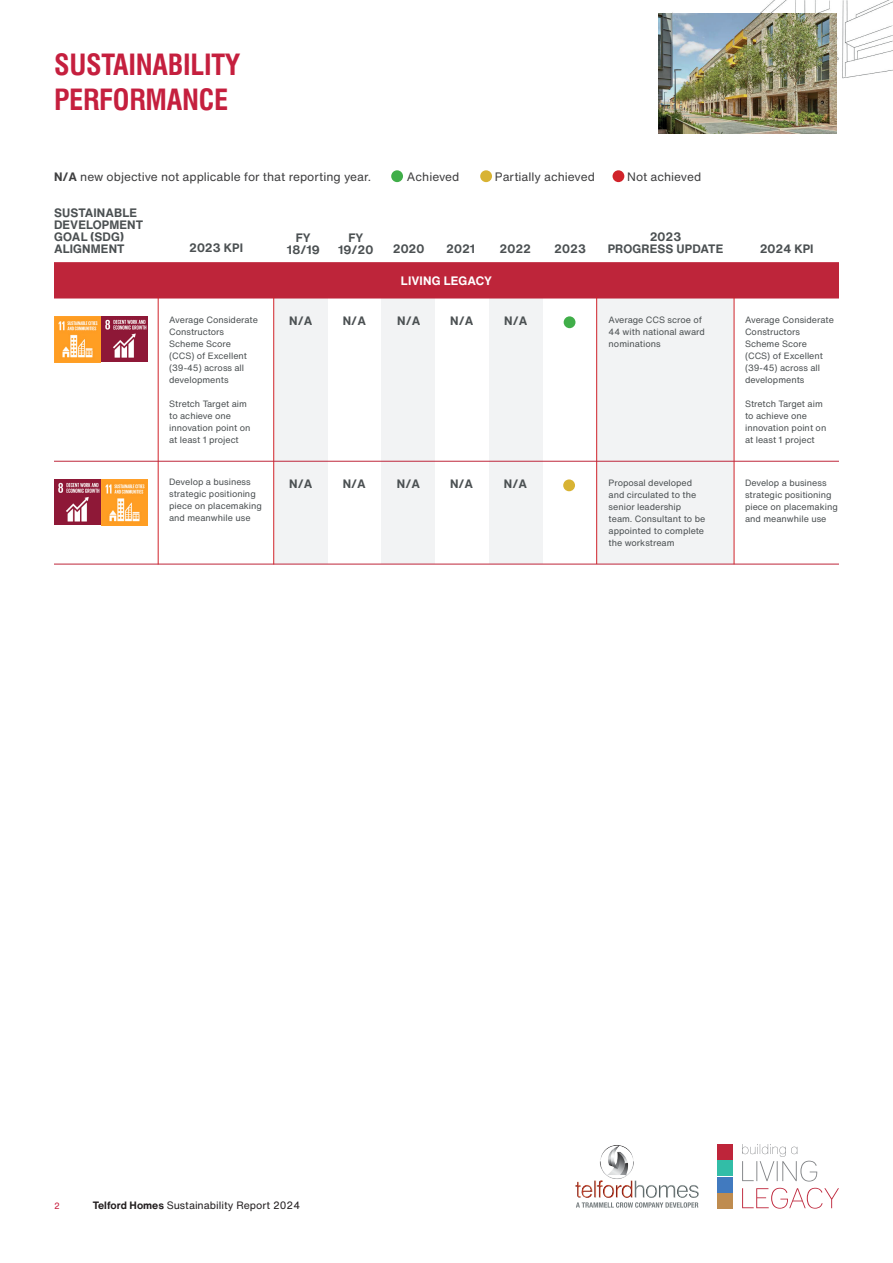
<style>
.page{position:relative;width:893px;height:1263px;background:#fff}
.page>*{position:absolute;margin:0;border:0;box-sizing:border-box;transform-origin:0 0}
.t1{font:700 condensed 28.5px "Swiss 721 BT";letter-spacing:-.01em;color:#c51f3e}
.t2{font:700 12px/12px "Helvetica Now Text";letter-spacing:.01em;color:#4b5052;text-align:center}
.t3{font:12px "Helvetica Now Text";color:#3e3e3f}
.t4{font:700 12px "Helvetica Now Text";letter-spacing:.01em;color:#fff}
.t5{font:10.5px "Helvetica Now Text";color:#231f20}
.t6{font:9px/12px "Helvetica Now Text";color:#4b5052}
.t7{font:9px "Helvetica Now Text";color:#c71e3e}
.s1{font-weight:700}
</style>
<div class="page">
<svg style="left:576px;top:1202px;width:122px;height:6px"></svg>
<img style="left:575px;top:1180px;width:124px;height:18px">
<img style="left:599px;top:1145px;width:35px;height:34px">
<div style="left:717px;top:1144px;width:15px;height:16px;background:#be253a"></div>
<div style="left:717px;top:1177px;width:15px;height:15px;background:#417abf"></div>
<div style="left:717px;top:1160px;width:15px;height:16px;background:#32bda7"></div>
<div style="left:717px;top:1193px;width:15px;height:16px;background:#bf8c4f"></div>
<svg style="left:742px;top:1188px;width:97px;height:20px"></svg>
<svg style="left:742px;top:1144px;width:75px;height:37px"></svg>
<div style="left:596px;top:280px;width:138px;height:284px;background:#f2f3f4"></div>
<div style="left:382px;top:280px;width:53px;height:284px;background:#f2f3f4"></div>
<div style="left:489px;top:280px;width:53px;height:284px;background:#f2f3f4"></div>
<div style="left:274px;top:280px;width:53px;height:284px;background:#f2f3f4"></div>
<hr style="left:54px;top:564px;width:785px;height:1px;background:#be253a">
<hr style="left:54px;top:262px;width:785px;height:3px;background:#be253a">
<hr style="left:54px;top:295px;width:785px;height:3px;background:#be253a">
<div style="left:391px;top:170px;width:12px;height:12px;background:#40ae49;border-radius:50%"></div>
<div style="left:563px;top:479px;width:12px;height:12px;background:#d8b333;border-radius:50%"></div>
<div style="left:480px;top:170px;width:12px;height:12px;background:#d8b333;border-radius:50%"></div>
<div style="left:612px;top:170px;width:12px;height:12px;background:#d1232a;border-radius:50%"></div>
<hr style="left:273px;top:292px;width:1px;height:272px;background:#d1232a">
<hr style="left:158px;top:292px;width:1px;height:272px;background:#d1232a">
<hr style="left:734px;top:292px;width:1px;height:272px;background:#d1232a">
<hr style="left:596px;top:292px;width:1px;height:272px;background:#d1232a">
<hr style="left:54px;top:461px;width:785px;height:1px;background:#be253a">
<div style="left:564px;top:316px;width:11px;height:12px;background:#40ae49;border-radius:50%"></div>
<div style="left:54px;top:264px;width:785px;height:33px;background:#be253a"></div>
<img style="left:672px;top:0;width:221px;height:133px">
<img style="left:659px;top:13px;width:177px;height:120px">
<img style="left:54px;top:316px;width:94px;height:46px">
<img style="left:54px;top:479px;width:94px;height:46px">
<p class="t1" style="left:54px;top:48px;width:188px">SUSTAINABILITY</p>
<p class="t1" style="left:54px;top:82px;width:176px">PERFORMANCE</p>
<p class="t3" style="left:54px;top:167px;width:319px"><span class="s1">N/A</span> new objective not applicable for that reporting year.</p>
<p class="t3" style="left:407px;top:167px;width:54px">Achieved</p>
<p class="t3" style="left:495px;top:167px;width:101px">Partially achieved</p>
<p class="t3" style="left:627px;top:167px;width:75px">Not achieved</p>
<p class="t2" style="left:54px;top:206px;width:85px">SUSTAINABLE</p>
<p class="t2" style="left:54px;top:218px;width:91px">DEVELOPMENT</p>
<p class="t2" style="left:54px;top:230px;width:71px">GOAL (SDG)</p>
<p class="t2" style="left:54px;top:242px;width:72px">ALIGNMENT</p>
<p class="t2" style="left:189px;top:242px;width:55px">2023 KPI</p>
<p class="t2" style="left:296px;top:232px;width:16px">FY</p>
<p class="t2" style="left:287px;top:244px;width:34px">18/19</p>
<p class="t2" style="left:338px;top:232px;width:37px">FY<br>19/20</p>
<p class="t2" style="left:393px;top:243px;width:33px">2020</p>
<p class="t2" style="left:446px;top:242px;width:31px">2021</p>
<p class="t2" style="left:499px;top:242px;width:33px">2022</p>
<p class="t2" style="left:554px;top:242px;width:33px">2023</p>
<p class="t4" style="left:401px;top:271px;width:93px">LIVING LEGACY</p>
<p class="t2" style="left:608px;top:230px;width:117px">2023<br>PROGRESS UPDATE</p>
<p class="t2" style="left:760px;top:242px;width:55px">2024 KPI</p>
<p class="t6" style="left:169px;top:314px;width:90px">Average Considerate</p>
<p class="t2" style="left:289px;top:314px;width:25px">N/A</p>
<p class="t6" style="left:169px;top:326px;width:79px">Constructors<br>Scheme Score (CCS) of Excellent (39-45) across all developments</p>
<p class="t6" style="left:169px;top:398px;width:83px">Stretch Target aim to achieve one innovation point on</p>
<p class="t6" style="left:169px;top:434px;width:71px">at least 1 project</p>
<p class="t2" style="left:343px;top:314px;width:25px">N/A</p>
<p class="t2" style="left:397px;top:314px;width:25px">N/A</p>
<p class="t2" style="left:450px;top:314px;width:25px">N/A</p>
<p class="t2" style="left:504px;top:314px;width:25px">N/A</p>
<p class="t6" style="left:609px;top:314px;width:98px">Average CCS scroe of<br>44 with national award nominations</p>
<p class="t6" style="left:745px;top:314px;width:90px">Average Considerate<br>Constructors<br>Scheme Score (CCS) of Excellent (39-45) across all developments</p>
<p class="t6" style="left:745px;top:398px;width:83px">Stretch Target aim to achieve one innovation point on</p>
<p class="t6" style="left:745px;top:434px;width:71px">at least 1 project</p>
<p class="t6" style="left:169px;top:476px;width:83px">Develop a business</p>
<p class="t2" style="left:289px;top:477px;width:25px">N/A</p>
<p class="t2" style="left:343px;top:477px;width:25px">N/A</p>
<p class="t2" style="left:397px;top:477px;width:25px">N/A</p>
<p class="t6" style="left:169px;top:488px;width:94px">strategic positioning piece on placemaking and meanwhile use</p>
<p class="t6" style="left:609px;top:476px;width:98px">Proposal developed and circulated to the senior leadership team. Consultant to be appointed to complete</p>
<p class="t6" style="left:609px;top:536px;width:67px">the workstream</p>
<p class="t2" style="left:450px;top:478px;width:25px">N/A</p>
<p class="t2" style="left:504px;top:477px;width:25px">N/A</p>
<p class="t6" style="left:745px;top:476px;width:94px">Develop a business strategic positioning piece on placemaking and meanwhile use</p>
<p class="t7" style="left:54px;top:1199px;width:7px">2</p>
<p class="t5" style="left:93px;top:1197px;width:209px"><span class="s1">Telford Homes</span> Sustainability Report 2024</p>
</div>
